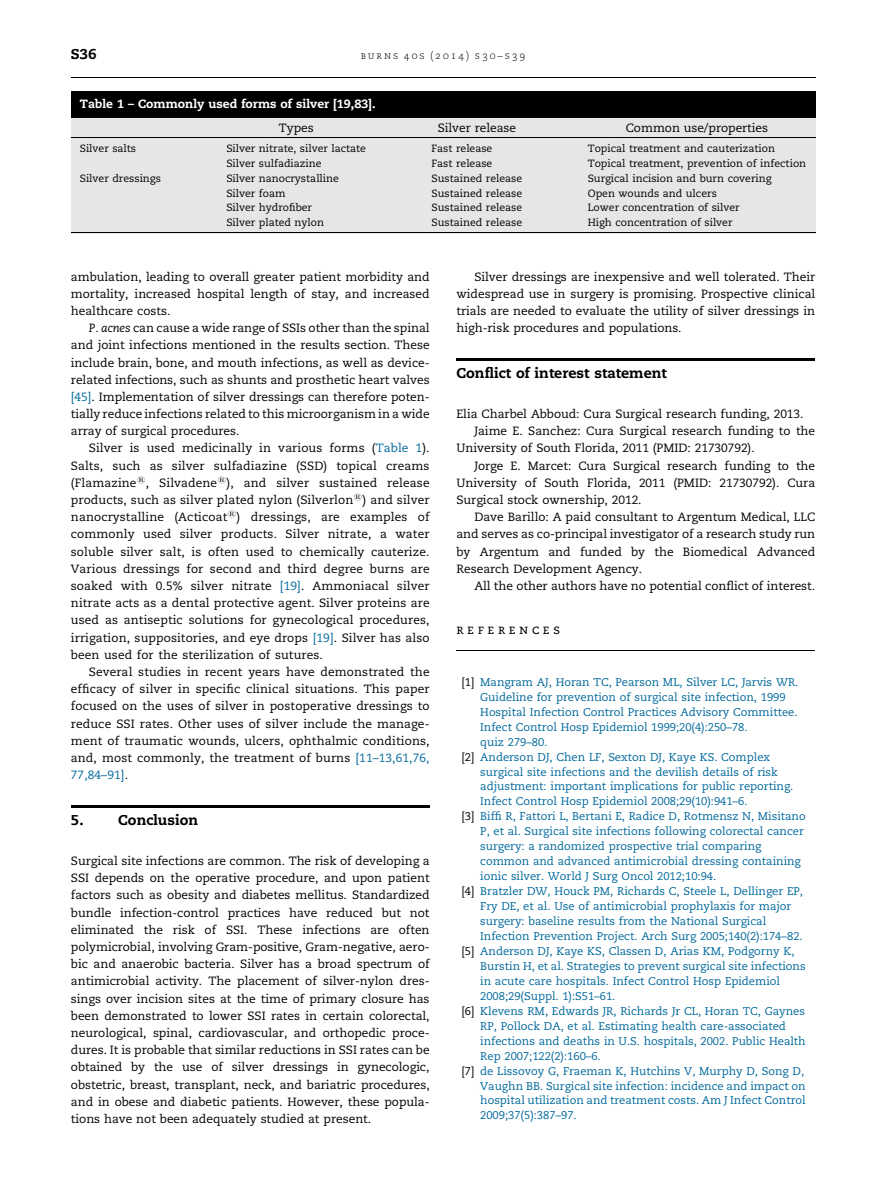
<style>
.page{position:relative;width:893px;height:1191px;background:#fff}
.page>*{position:absolute;margin:0;border:0;box-sizing:border-box;transform-origin:0 0}
.t1{font:14.25px "Adv P101 DC7";color:#000}
.t2{font:13.5px "Adv P101 E35";letter-spacing:.26em;color:#000}
.t3{font:12px/17.2px "Adv P101 DC5";color:#000;text-align:justify}
.t4{font:12px "Adv P101 DC7";color:#fff}
.t5{font:11.25px "Adv P101 DC5";color:#00689c}
.t6{font:10.5px "Adv P101 DC5";color:#000}
.t7{font:10.5px "Adv P101 E33";letter-spacing:.19em;color:#000}
.s1{font-family:"Adv T Tb 1360 de 6.I"}
.s2{color:#00689c}
.s3{color:#000}
</style>
<div class="page">
<hr style="left:71px;top:805px;width:359px;height:3px;background:#000">
<hr style="left:456px;top:358px;width:359px;height:3px;background:#000">
<hr style="left:456px;top:650px;width:359px;height:1px;background:#000">
<div style="left:71px;top:91px;width:744px;height:143px;background:#e6e6e6"></div>
<hr style="left:71px;top:232px;width:744px;height:1px;background:#000">
<hr style="left:71px;top:115px;width:744px;height:2px;background:#000">
<hr style="left:71px;top:138px;width:744px;height:1px;background:#000">
<div style="left:71px;top:97px;width:744px;height:18px;background:#000"></div>
<div style="left:71px;top:91px;width:744px;height:10px;background:#000"></div>
<hr style="left:71px;top:77px;width:744px;height:1px;background:#000">
<p class="t1" style="left:71px;top:48px;width:27px">S36</p>
<p class="t7" style="left:361px;top:50px;width:166px">burns 40s (2014) s30–s39</p>
<p class="t4" style="left:80px;top:99px;width:297px">Table 1 – Commonly used forms of silver [19,83].</p>
<p class="t3" style="left:279px;top:120px;width:36px">Types</p>
<p class="t3" style="left:438px;top:120px;width:80px">Silver release</p>
<p class="t3" style="left:626px;top:120px;width:144px">Common use/properties</p>
<p class="t6" style="left:80px;top:144px;width:58px">Silver salts</p>
<p class="t6" style="left:226px;top:144px;width:141px">Silver nitrate, silver lactate</p>
<p class="t6" style="left:431px;top:144px;width:62px">Fast release</p>
<p class="t6" style="left:588px;top:144px;width:189px">Topical treatment and cauterization</p>
<p class="t6" style="left:226px;top:159px;width:97px">Silver sulfadiazine</p>
<p class="t6" style="left:431px;top:159px;width:62px">Fast release</p>
<p class="t6" style="left:588px;top:159px;width:220px">Topical treatment, prevention of infection</p>
<p class="t6" style="left:80px;top:173px;width:83px">Silver dressings</p>
<p class="t6" style="left:226px;top:173px;width:114px">Silver nanocrystalline</p>
<p class="t6" style="left:431px;top:173px;width:92px">Sustained release</p>
<p class="t6" style="left:588px;top:173px;width:185px">Surgical incision and burn covering</p>
<p class="t6" style="left:226px;top:188px;width:61px">Silver foam</p>
<p class="t6" style="left:431px;top:188px;width:92px">Sustained release</p>
<p class="t6" style="left:588px;top:188px;width:131px">Open wounds and ulcers</p>
<p class="t6" style="left:226px;top:203px;width:87px">Silver hydrofiber</p>
<p class="t6" style="left:431px;top:203px;width:92px">Sustained release</p>
<p class="t6" style="left:588px;top:203px;width:153px">Lower concentration of silver</p>
<p class="t6" style="left:226px;top:218px;width:99px">Silver plated nylon</p>
<p class="t6" style="left:431px;top:218px;width:92px">Sustained release</p>
<p class="t6" style="left:588px;top:218px;width:146px">High concentration of silver</p>
<p class="t3" style="left:71px;top:269px;width:360px">ambulation, leading to overall greater patient morbidity and mortality, increased hospital length of stay, and increased healthcare costs.</p>
<p class="t3" style="left:71px;top:320px;width:360px;text-indent:18px"><span class="s1">P. acnes</span> can cause a wide range of SSIs other than the spinal and joint infections mentioned in the results section. These include brain, bone, and mouth infections, as well as device&shy;related infections, such as shunts and prosthetic heart valves <span class="s2">[45]</span>. Implementation of silver dressings can therefore poten&shy;tially reduce infections related to this microorganism in a wide array of surgical procedures.</p>
<p class="t3" style="left:71px;top:441px;width:360px;text-indent:18px">Silver is used medicinally in various forms (<span class="s2">Table 1</span>).<br>Salts, such as silver sulfadiazine (SSD) topical creams (Flamazine<sup>1</sup>, Silvadene<sup>1</sup>), and silver sustained release products, such as silver plated nylon (Silverlon<sup>1</sup>) and silver nanocrystalline (Acticoat<sup>1</sup>) dressings, are examples of commonly used silver products. Silver nitrate, a water soluble silver salt, is often used to chemically cauterize.<br>Various dressings for second and third degree burns are soaked with 0.5% silver nitrate <span class="s2">[19]</span>. Ammoniacal silver nitrate acts as a dental protective agent. Silver proteins are used as antiseptic solutions for gynecological procedures, irrigation, suppositories, and eye drops <span class="s2">[19]</span>. Silver has also been used for the sterilization of sutures.</p>
<p class="t3" style="left:71px;top:664px;width:360px;text-indent:18px">Several studies in recent years have demonstrated the efficacy of silver in specific clinical situations. This paper focused on the uses of silver in postoperative dressings to reduce SSI rates. Other uses of silver include the manage&shy;ment of traumatic wounds, ulcers, ophthalmic conditions, and, most commonly, the treatment of burns <span class="s2">[11–13,61,76, 77,84–91]</span>.</p>
<p class="t1" style="left:71px;top:814px;width:14px">5.</p>
<p class="t1" style="left:118px;top:814px;width:82px">Conclusion</p>
<p class="t3" style="left:71px;top:853px;width:360px">Surgical site infections are common. The risk of developing a SSI depends on the operative procedure, and upon patient factors such as obesity and diabetes mellitus. Standardized bundle infection-control practices have reduced but not eliminated the risk of SSI. These infections are often polymicrobial, involving Gram-positive, Gram-negative, aero&shy;bic and anaerobic bacteria. Silver has a broad spectrum of antimicrobial activity. The placement of silver-nylon dres&shy;sings over incision sites at the time of primary closure has been demonstrated to lower SSI rates in certain colorectal, neurological, spinal, cardiovascular, and orthopedic proce&shy;dures. It is probable that similar reductions in SSI rates can be obtained by the use of silver dressings in gynecologic, obstetric, breast, transplant, neck, and bariatric procedures, and in obese and diabetic patients. However, these popula&shy;tions have not been adequately studied at present.</p>
<p class="t3" style="left:456px;top:269px;width:360px;text-indent:18px">Silver dressings are inexpensive and well tolerated. Their widespread use in surgery is promising. Prospective clinical trials are needed to evaluate the utility of silver dressings in high-risk procedures and populations.</p>
<p class="t1" style="left:456px;top:367px;width:212px">Conflict of interest statement</p>
<p class="t3" style="left:456px;top:406px;width:349px">Elia Charbel Abboud: Cura Surgical research funding, 2013.</p>
<p class="t3" style="left:474px;top:423px;width:342px">Jaime E. Sanchez: Cura Surgical research funding to the</p>
<p class="t3" style="left:456px;top:441px;width:300px">University of South Florida, 2011 (PMID: 21730792).</p>
<p class="t3" style="left:474px;top:458px;width:342px">Jorge E. Marcet: Cura Surgical research funding to the</p>
<p class="t3" style="left:456px;top:475px;width:360px">University of South Florida, 2011 (PMID: 21730792). Cura</p>
<p class="t3" style="left:456px;top:492px;width:187px">Surgical stock ownership, 2012.</p>
<p class="t3" style="left:474px;top:509px;width:342px">Dave Barillo: A paid consultant to Argentum Medical, LLC</p>
<p class="t3" style="left:456px;top:527px;width:360px">and serves as co-principal investigator of a research study run</p>
<p class="t3" style="left:456px;top:544px;width:360px">by Argentum and funded by the Biomedical Advanced</p>
<p class="t3" style="left:456px;top:561px;width:187px">Research Development Agency.</p>
<p class="t3" style="left:474px;top:578px;width:342px">All the other authors have no potential conflict of interest.</p>
<p class="t2" style="left:456px;top:621px;width:105px">references</p>
<p class="t5" style="left:461px;top:677px;width:338px"><span class="s3">[1]</span> Mangram AJ, Horan TC, Pearson ML, Silver LC, Jarvis WR.</p>
<p class="t5" style="left:480px;top:692px;width:307px">Guideline for prevention of surgical site infection, 1999</p>
<p class="t5" style="left:480px;top:707px;width:319px">Hospital Infection Control Practices Advisory Committee.</p>
<p class="t5" style="left:480px;top:722px;width:269px">Infect Control Hosp Epidemiol 1999;20(4):250–78.</p>
<p class="t5" style="left:480px;top:737px;width:69px">quiz 279–80.</p>
<p class="t5" style="left:461px;top:752px;width:310px"><span class="s3">[2]</span> Anderson DJ, Chen LF, Sexton DJ, Kaye KS. Complex</p>
<p class="t5" style="left:480px;top:767px;width:299px">surgical site infections and the devilish details of risk</p>
<p class="t5" style="left:480px;top:782px;width:315px">adjustment: important implications for public reporting.</p>
<p class="t5" style="left:480px;top:797px;width:269px">Infect Control Hosp Epidemiol 2008;29(10):941–6.</p>
<p class="t5" style="left:461px;top:811px;width:346px"><span class="s3">[3]</span> Biffi R, Fattori L, Bertani E, Radice D, Rotmensz N, Misitano</p>
<p class="t5" style="left:480px;top:826px;width:325px">P, et al. Surgical site infections following colorectal cancer</p>
<p class="t5" style="left:480px;top:841px;width:283px">surgery: a randomized prospective trial comparing</p>
<p class="t5" style="left:480px;top:856px;width:322px">common and advanced antimicrobial dressing containing</p>
<p class="t5" style="left:480px;top:871px;width:238px">ionic silver. World J Surg Oncol 2012;10:94.</p>
<p class="t5" style="left:461px;top:886px;width:343px"><span class="s3">[4]</span> Bratzler DW, Houck PM, Richards C, Steele L, Dellinger EP,</p>
<p class="t5" style="left:480px;top:901px;width:313px">Fry DE, et al. Use of antimicrobial prophylaxis for major</p>
<p class="t5" style="left:480px;top:916px;width:287px">surgery: baseline results from the National Surgical</p>
<p class="t5" style="left:480px;top:931px;width:324px">Infection Prevention Project. Arch Surg 2005;140(2):174–82.</p>
<p class="t5" style="left:461px;top:946px;width:335px"><span class="s3">[5]</span> Anderson DJ, Kaye KS, Classen D, Arias KM, Podgorny K,</p>
<p class="t5" style="left:480px;top:961px;width:327px">Burstin H, et al. Strategies to prevent surgical site infections</p>
<p class="t5" style="left:480px;top:976px;width:301px">in acute care hospitals. Infect Control Hosp Epidemiol</p>
<p class="t5" style="left:480px;top:991px;width:137px">2008;29(Suppl. 1):S51–61.</p>
<p class="t5" style="left:461px;top:1006px;width:345px"><span class="s3">[6]</span> Klevens RM, Edwards JR, Richards Jr CL, Horan TC, Gaynes</p>
<p class="t5" style="left:480px;top:1021px;width:307px">RP, Pollock DA, et al. Estimating health care-associated</p>
<p class="t5" style="left:480px;top:1036px;width:327px">infections and deaths in U.S. hospitals, 2002. Public Health</p>
<p class="t5" style="left:480px;top:1051px;width:122px">Rep 2007;122(2):160–6.</p>
<p class="t5" style="left:461px;top:1065px;width:344px"><span class="s3">[7]</span> de Lissovoy G, Fraeman K, Hutchins V, Murphy D, Song D,</p>
<p class="t5" style="left:480px;top:1080px;width:327px">Vaughn BB. Surgical site infection: incidence and impact on</p>
<p class="t5" style="left:480px;top:1095px;width:327px">hospital utilization and treatment costs. Am J Infect Control</p>
<p class="t5" style="left:480px;top:1110px;width:98px">2009;37(5):387–97.</p>
</div>
